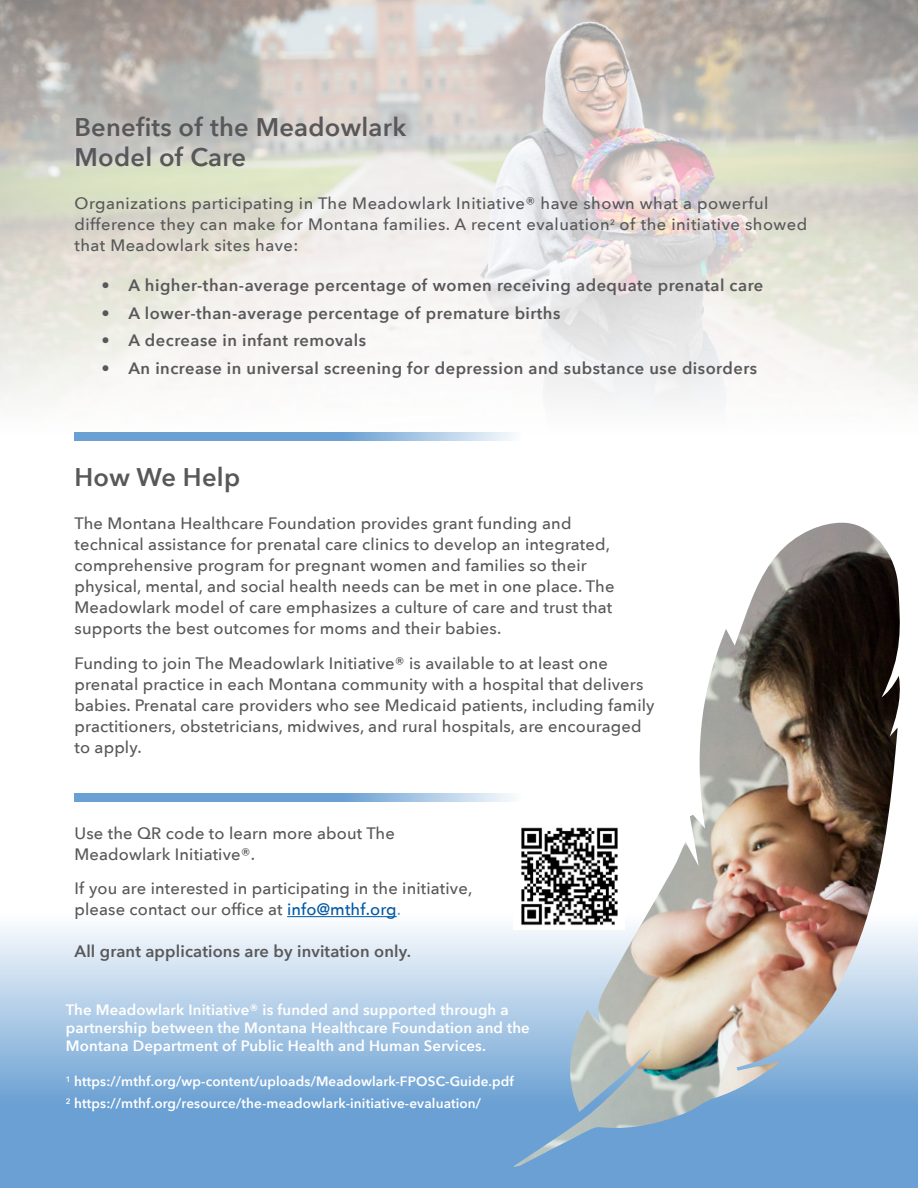
<style>
.page{position:relative;width:918px;height:1188px;background:#fff}
.page>*{position:absolute;margin:0;border:0;box-sizing:border-box;transform-origin:0 0}
.t1{font:600 25.5px/30px "Avenir Next";letter-spacing:.01em;color:#58585a}
.t2{font:500 16.5px/21px "Avenir Next";letter-spacing:.01em;color:#58585a}
.t3{font:600 16.5px "Avenir Next";letter-spacing:.03em;color:#58585a}
.t4{font:500 16.5px/21px "Avenir Next";letter-spacing:.03em;color:#58585a}
.t5{font:600 16.5px "Avenir Next";letter-spacing:.01em;color:#58585a}
.t6{font:600 15px/18px "Avenir Next";letter-spacing:.01em;color:#fff}
.t7{font:600 13.5px/21.8px "Avenir Next";letter-spacing:.01em;color:#fff}
.s1{color:#0058a6}
.s2{color:#6aa0d3}
</style>
<div class="page">
<svg style="left:0;top:917px;width:918px;height:271px;background:#99bee0"></svg>
<img style="left:0;top:0;width:918px;height:437px">
<svg style="left:75px;top:432px;width:446px;height:9px;background:#87b2db"></svg>
<svg style="left:75px;top:793px;width:437px;height:8px;background:#84b1da"></svg>
<hr style="left:287px;top:916px;width:110px;height:1px;background:#0058a6">
<img style="left:513px;top:523px;width:390px;height:644px">
<h1 class="t1" style="left:75px;top:112px;width:333px">Benefits of the Meadowlark<br>Model of Care</h1>
<p class="t4" style="left:75px;top:192px;width:734px">Organizations participating in The Meadowlark Initiative® have shown what a powerful difference they can make for Montana families. A recent evaluation<sup>2</sup> of the initiative showed that Meadowlark sites have:</p>
<p class="t3" style="left:102px;top:278px;width:663px">• A higher-than-average percentage of women receiving adequate prenatal care</p>
<p class="t3" style="left:102px;top:306px;width:460px">• A lower-than-average percentage of premature births</p>
<p class="t3" style="left:102px;top:334px;width:266px">• A decrease in infant removals</p>
<p class="t3" style="left:102px;top:361px;width:657px">• An increase in universal screening for depression and substance use disorders</p>
<h1 class="t1" style="left:75px;top:464px;width:167px">How We Help</h1>
<p class="t2" style="left:75px;top:512px;width:541px">The Montana Healthcare Foundation provides grant funding and technical assistance for prenatal care clinics to develop an integrated, comprehensive program for pregnant women and families so their physical, mental, and social health needs can be met in one place. The Meadowlark model of care emphasizes a culture of care and trust that supports the best outcomes for moms and their babies.</p>
<p class="t2" style="left:75px;top:652px;width:582px">Funding to join The Meadowlark Initiative® is available to at least one prenatal practice in each Montana community with a hospital that delivers babies. Prenatal care providers who see Medicaid patients, including family practitioners, obstetricians, midwives, and rural hospitals, are encouraged to apply.</p>
<p class="t2" style="left:75px;top:824px;width:322px">Use the QR code to learn more about The<br>Meadowlark Initiative®.</p>
<p class="t2" style="left:75px;top:880px;width:399px">If you are interested in participating in the initiative, please contact our office at <span class="s1">info@mthf.org</span><span class="s2">.</span></p>
<p class="t5" style="left:75px;top:944px;width:338px">All grant applications are by invitation only.</p>
<p class="t6" style="left:66px;top:1002px;width:465px">The Meadowlark Initiative® is funded and supported through a partnership between the Montana Healthcare Foundation and the<br>Montana Department of Public Health and Human Services.</p>
<p class="t7" style="left:66px;top:1072px;width:450px"><sup>1</sup> https://mthf.org/wp-content/uploads/Meadowlark-FPOSC-Guide.pdf<br><sup>2</sup> https://mthf.org/resource/the-meadowlark-initiative-evaluation/</p>
</div>
